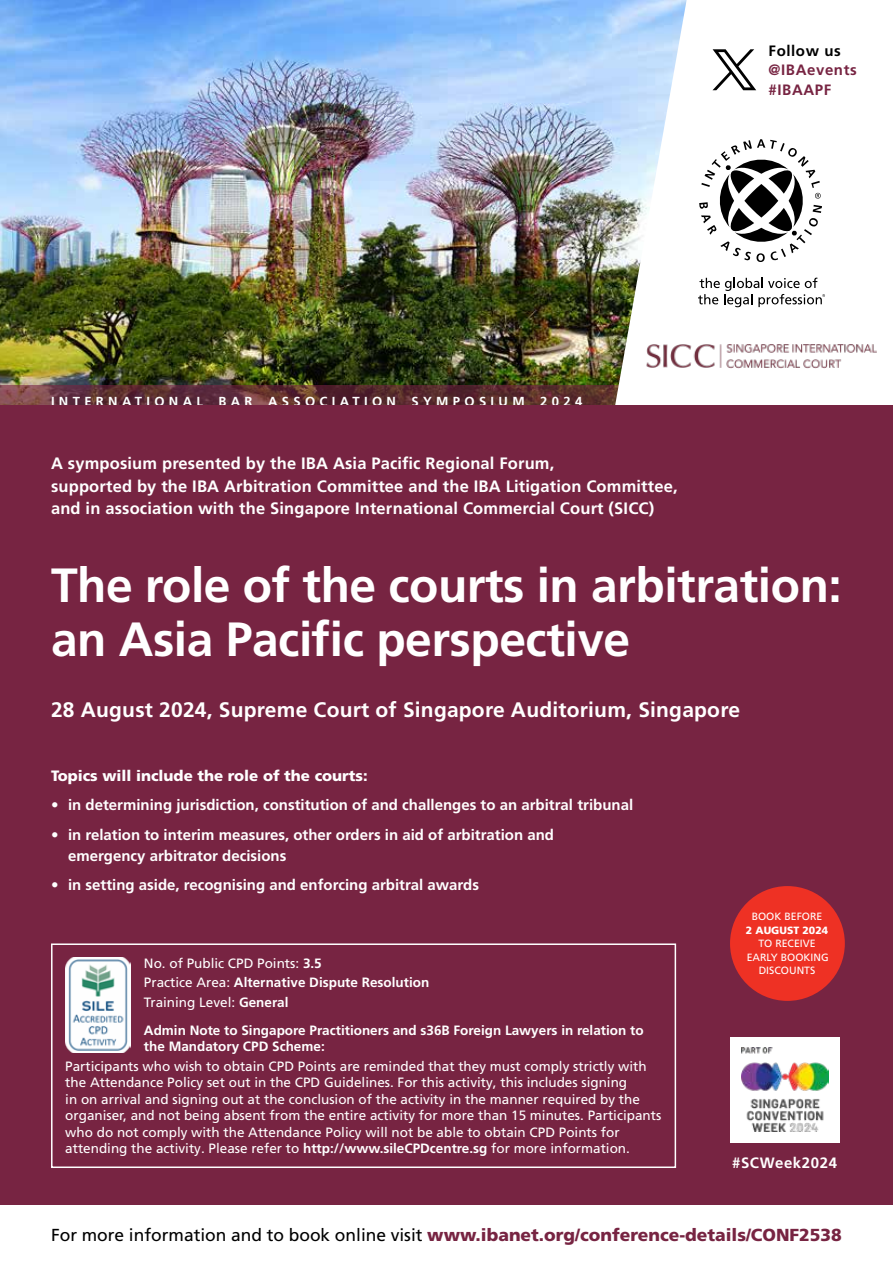
<style>
.page{position:relative;width:893px;height:1263px;background:#fff}
.page>*{position:absolute;margin:0;border:0;box-sizing:border-box;transform-origin:0 0}
.t1{font:700 48px/54px "Frutiger LT Pro";letter-spacing:-.01em;color:#fff}
.t2{font:700 21px "Frutiger LT Pro";letter-spacing:.01em;color:#fff}
.t3{font:900 17.4px "Frutiger LT Pro";color:#772442}
.t4{font:700 16.5px/22.5px "Frutiger LT Pro";letter-spacing:.01em;color:#fff}
.t5{font:700 15px/21px "Frutiger LT Pro";color:#fff}
.t6{font:900 15px "Frutiger LT Pro";color:#fff}
.t7{font:700 15px/19.5px "Frutiger LT Pro";letter-spacing:.04em;color:#772442}
.t8{font:700 15px "Frutiger LT Pro";letter-spacing:.04em;color:#fff}
.t9{font:700 15px "Frutiger LT Pro";letter-spacing:.04em;color:#000}
.t10{font:13.5px/16.5px "Frutiger LT Pro";color:#fff}
.t11{font:700 13.5px/16.5px "Frutiger LT Pro";color:#fff}
.t12{font:700 13.05px "Frutiger LT Pro";letter-spacing:.33em;color:#fff}
.t13{font:10.5px/13.5px "Frutiger LT Pro";color:#fff;text-align:center}
.t14{font:900 10.5px "Frutiger LT Pro";color:#fff}
.s1{font-weight:700}
.s2{font-weight:400;color:#000}
</style>
<div class="page">
<img style="left:0;top:0;width:464px;height:385px">
<svg style="left:0;top:385px;width:464px;height:21px;background:#612f37"></svg>
<img style="left:464px;top:0;width:429px;height:406px">
<div style="left:0;top:406px;width:893px;height:799px;background:#772442"></div>
<svg style="left:699px;top:139px;width:123px;height:123px"></svg>
<svg style="left:698px;top:278px;width:127px;height:29px"></svg>
<svg style="left:712px;top:49px;width:44px;height:41px"></svg>
<div style="left:730px;top:886px;width:115px;height:115px;background:#ee3124;border-radius:50%"></div>
<img style="left:646px;top:344px;width:231px;height:24px">
<div style="left:730px;top:1037px;width:109px;height:105px;background:#fff"></div>
<img style="left:741px;top:1048px;width:87px;height:84px">
<img style="left:65px;top:958px;width:65px;height:94px">
<div style="left:51px;top:943px;width:625px;height:225px;border:2px solid #fff"></div>
<p class="t9" style="left:768px;top:42px;width:74px">Follow us</p>
<p class="t7" style="left:768px;top:60px;width:90px">@IBAevents #IBAAPF</p>
<p class="t12" style="left:51px;top:393px;width:533px">INTERNATIONAL BAR ASSOCIATION SYMPOSIUM 2024</p>
<p class="t4" style="left:51px;top:452px;width:628px">A symposium presented by the IBA Asia Pacific Regional Forum,<br>supported by the IBA Arbitration Committee and the IBA Litigation Committee, and in association with the Singapore International Commercial Court (SICC)</p>
<h1 class="t1" style="left:51px;top:558px;width:792px">The role of the courts in arbitration: an Asia Pacific perspective</h1>
<h2 class="t2" style="left:51px;top:697px;width:690px">28 August 2024, Supreme Court of Singapore Auditorium, Singapore</h2>
<p class="t6" style="left:51px;top:766px;width:318px">Topics will include the role of the courts:</p>
<p class="t5" style="left:51px;top:794px;width:584px">• in determining jurisdiction, constitution of and challenges to an arbitral tribunal</p>
<p class="t5" style="left:68px;top:824px;width:487px;text-indent:-17px">• in relation to interim measures, other orders in aid of arbitration and emergency arbitrator decisions</p>
<p class="t5" style="left:51px;top:874px;width:429px">• in setting aside, recognising and enforcing arbitral awards</p>
<p class="t10" style="left:144px;top:953px;width:287px;line-height:19.5px">No. of Public CPD Points: <span class="s1">3.5<br></span>Practice Area: <span class="s1">Alternative Dispute Resolution<br></span>Training Level: <span class="s1">General</span></p>
<p class="t11" style="left:144px;top:1022px;width:501px">Admin Note to Singapore Practitioners and s36B Foreign Lawyers in relation to the Mandatory CPD Scheme:</p>
<p class="t10" style="left:65px;top:1058px;width:597px">Participants who wish to obtain CPD Points are reminded that they must comply strictly with the Attendance Policy set out in the CPD Guidelines. For this activity, this includes signing<br>in on arrival and signing out at the conclusion of the activity in the manner required by the organiser, and not being absent from the entire activity for more than 15 minutes. Participants who do not comply with the Attendance Policy will not be able to obtain CPD Points for attending the activity. Please refer to <span class="s1">http://www.sileCPDcentre.sg</span> for more information.</p>
<p class="t13" style="left:752px;top:910px;width:72px">BOOK BEFORE</p>
<p class="t14" style="left:746px;top:924px;width:84px">2 AUGUST 2024</p>
<p class="t13" style="left:747px;top:937px;width:83px">TO RECEIVE<br>EARLY BOOKING<br>DISCOUNTS</p>
<p class="t8" style="left:732px;top:1154px;width:106px">#SCWeek2024</p>
<p class="t3" style="left:51px;top:1224px;width:792px"><span class="s2">For more information and to book online visit</span> www.ibanet.org/conference-details/CONF2538</p>
</div>
